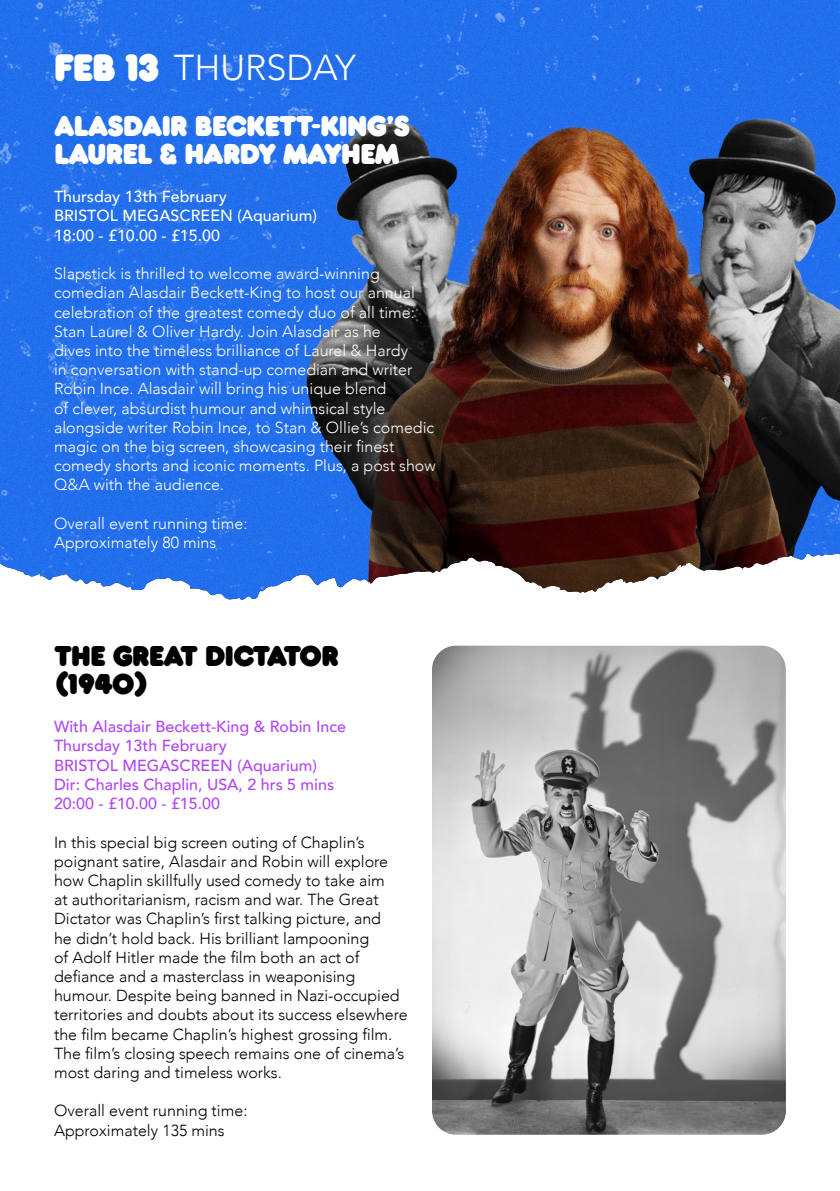
<style>
.page{position:relative;width:840px;height:1191px;background:#fff}
.page>*{position:absolute;margin:0;border:0;box-sizing:border-box;transform-origin:0 0}
.t1{font:40px "Frankfurter Std";color:#fff}
.t2{font:300 36px "Avenir";color:#fff}
.t3{font:30px/28px "Frankfurter Std";letter-spacing:-.04em;color:#fff}
.t4{font:30px/28px "Frankfurter Std";letter-spacing:-.04em;color:#000001}
.t5{font:300 16px/19.2px "Avenir";color:#000001}
.t6{font:300 16px/19.2px "Avenir";color:#fff}
.t7{font:500 16px/19.2px "Avenir";color:#b046f4}
.t8{font:500 16px "Avenir";color:#fff}
</style>
<div class="page">
<img style="left:475px;top:0;width:364px;height:593px">
<img style="left:0;top:0;width:475px;height:600px">
<img style="left:432px;top:645px;width:353px;height:489px">
<p class="t1" style="left:54px;top:43px;width:107px">FEb 13</p>
<p class="t2" style="left:174px;top:46px;width:183px">THURSDAY</p>
<p class="t3" style="left:54px;top:111px;width:357px">ALASDAIR BECKETT-KING’S<br>LAUREL &amp; HARDY MAYHEM</p>
<p class="t8" style="left:54px;top:183px;width:174px">Thursday 13th February</p>
<p class="t8" style="left:54px;top:202px;width:264px">BRISTOL MEGASCREEN (Aquarium)</p>
<p class="t8" style="left:54px;top:221px;width:167px">18:00 - £10.00 - £15.00</p>
<p class="t6" style="left:54px;top:264px;width:383px">Slapstick is thrilled to welcome award-winning comedian Alasdair Beckett-King to host our annual celebration of the greatest comedy duo of all time:<br>Stan Laurel &amp; Oliver Hardy. Join Alasdair as he<br>dives into the timeless brilliance of Laurel &amp; Hardy<br>in conversation with stand-up comedian and writer Robin Ince. Alasdair will bring his unique blend<br>of clever, absurdist humour and whimsical style alongside writer Robin Ince, to Stan &amp; Ollie’s comedic magic on the big screen, showcasing their finest comedy shorts and iconic moments. Plus, a post show Q&amp;A with the audience.</p>
<p class="t6" style="left:54px;top:514px;width:195px">Overall event running time:</p>
<p class="t6" style="left:54px;top:533px;width:164px">Approximately 80 mins</p>
<p class="t4" style="left:54px;top:641px;width:286px">THE GREAT DICTATOR (1940)</p>
<p class="t7" style="left:54px;top:716px;width:293px">With Alasdair Beckett-King &amp; Robin Ince<br>Thursday 13th February</p>
<p class="t7" style="left:54px;top:754px;width:264px">BRISTOL MEGASCREEN (Aquarium)</p>
<p class="t7" style="left:54px;top:774px;width:281px">Dir: Charles Chaplin, USA, 2 hrs 5 mins</p>
<p class="t7" style="left:54px;top:793px;width:167px">20:00 - £10.00 - £15.00</p>
<p class="t5" style="left:54px;top:832px;width:355px">In this special big screen outing of Chaplin’s poignant satire, Alasdair and Robin will explore how Chaplin skillfully used comedy to take aim<br>at authoritarianism, racism and war. The Great Dictator was Chaplin’s first talking picture, and<br>he didn’t hold back. His brilliant lampooning<br>of Adolf Hitler made the film both an act of defiance and a masterclass in weaponising humour. Despite being banned in Nazi-occupied territories and doubts about its success elsewhere the film became Chaplin’s highest grossing film.<br>The film’s closing speech remains one of cinema’s most daring and timeless works.</p>
<p class="t5" style="left:54px;top:1101px;width:195px">Overall event running time:</p>
<p class="t5" style="left:54px;top:1120px;width:172px">Approximately 135 mins</p>
</div>
